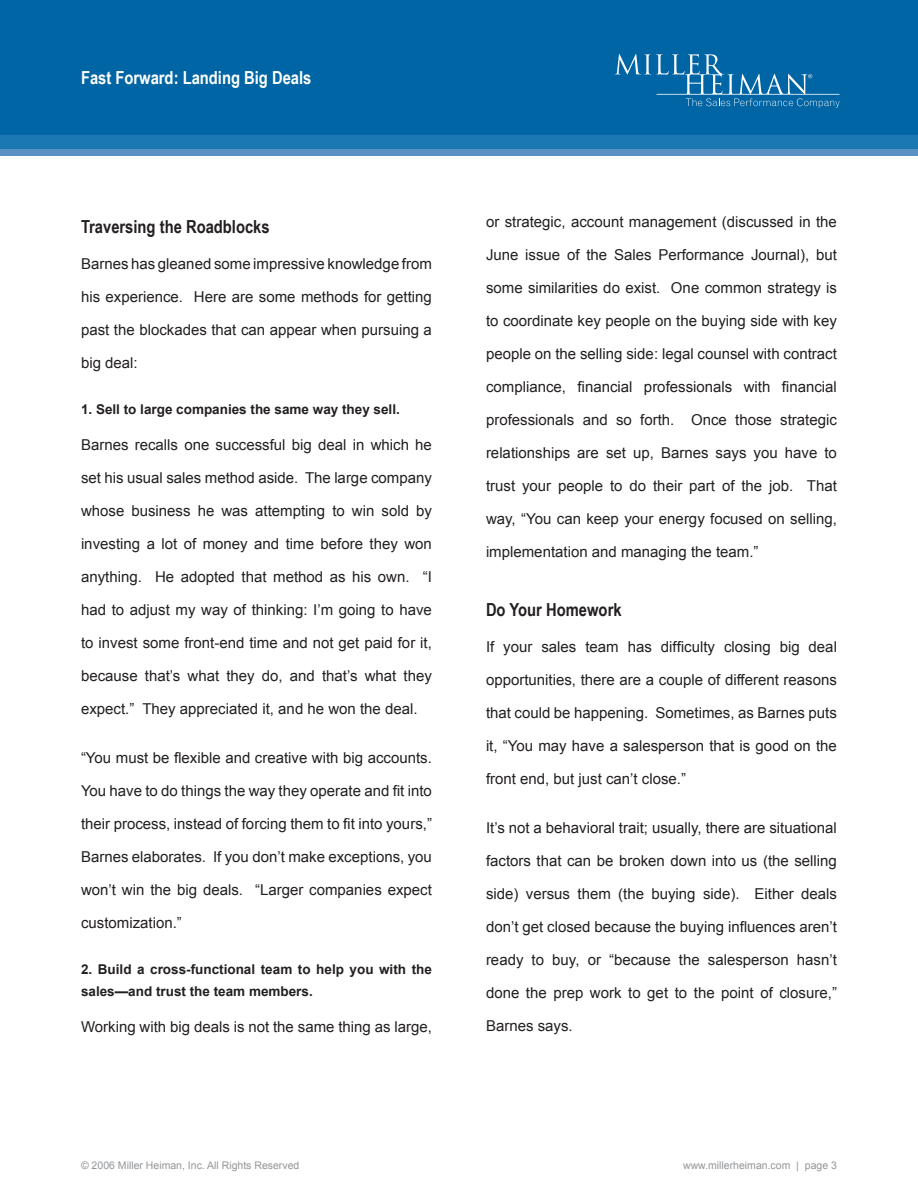
<style>
.page{position:relative;width:918px;height:1188px;background:#fff}
.page>*{position:absolute;margin:0;border:0;box-sizing:border-box;transform-origin:0 0}
.t1{font:700 18px "Arial Narrow";color:#231f20}
.t2{font:700 18px "Arial Narrow";color:#fff}
.Body{font:15px "Arial";color:#231f20}
.Sub_Header{font:700 13.5px/22.2px "Arial";color:#231f20}
.t3{font:10.5px "Arial";color:#939598}
</style>
<div class="page">
<div style="left:0;top:121px;width:918px;height:35px;background:#5a90c2"></div>
<div style="left:0;top:125px;width:918px;height:23px;background:#1b78b2"></div>
<div style="left:0;top:0;width:918px;height:135px;background:#0065a4"></div>
<svg style="left:615px;top:54px;width:225px;height:54px"></svg>
<p class="t2" style="left:81px;top:64px;width:232px">Fast Forward: Landing Big Deals</p>
<p class="t1" style="left:81px;top:213px;width:190px">Traversing the Roadblocks</p>
<p class="Body" style="left:81px;top:253px;width:352px">Barnes has gleaned some impressive knowledge from</p>
<p class="Body" style="left:81px;top:286px;width:352px">his experience. Here are some methods for getting</p>
<p class="Body" style="left:81px;top:319px;width:352px">past the blockades that can appear when pursuing a</p>
<p class="Body" style="left:81px;top:352px;width:58px">big deal:</p>
<p class="Sub_Header" style="left:81px;top:399px;width:320px">1. Sell to large companies the same way they sell.</p>
<p class="Body" style="left:81px;top:435px;width:352px">Barnes recalls one successful big deal in which he</p>
<p class="Body" style="left:81px;top:468px;width:352px">set his usual sales method aside. The large company</p>
<p class="Body" style="left:81px;top:501px;width:352px">whose business he was attempting to win sold by</p>
<p class="Body" style="left:81px;top:534px;width:352px">investing a lot of money and time before they won</p>
<p class="Body" style="left:81px;top:567px;width:352px">anything. He adopted that method as his own. “I</p>
<p class="Body" style="left:81px;top:600px;width:352px">had to adjust my way of thinking: I’m going to have</p>
<p class="Body" style="left:81px;top:633px;width:352px">to invest some front-end time and not get paid for it,</p>
<p class="Body" style="left:81px;top:666px;width:352px">because that’s what they do, and that’s what they</p>
<p class="Body" style="left:81px;top:699px;width:338px">expect.” They appreciated it, and he won the deal.</p>
<p class="Body" style="left:81px;top:748px;width:352px">“You must be flexible and creative with big accounts.</p>
<p class="Body" style="left:81px;top:781px;width:352px">You have to do things the way they operate and fit into</p>
<p class="Body" style="left:81px;top:814px;width:352px">their process, instead of forcing them to fit into yours,”</p>
<p class="Body" style="left:81px;top:847px;width:352px">Barnes elaborates. If you don’t make exceptions, you</p>
<p class="Body" style="left:81px;top:880px;width:352px">won’t win the big deals. “Larger companies expect</p>
<p class="Body" style="left:81px;top:913px;width:102px">customization.”</p>
<p class="Sub_Header" style="left:81px;top:959px;width:352px">2. Build a cross-functional team to help you with the sales—and trust the team members.</p>
<p class="Body" style="left:81px;top:1017px;width:352px">Working with big deals is not the same thing as large,</p>
<p class="Body" style="left:486px;top:212px;width:352px">or strategic, account management (discussed in the</p>
<p class="Body" style="left:486px;top:245px;width:352px">June issue of the Sales Performance Journal), but</p>
<p class="Body" style="left:486px;top:278px;width:353px">some similarities do exist. One common strategy is</p>
<p class="Body" style="left:486px;top:311px;width:352px">to coordinate key people on the buying side with key</p>
<p class="Body" style="left:486px;top:344px;width:352px">people on the selling side: legal counsel with contract</p>
<p class="Body" style="left:486px;top:377px;width:352px">compliance, financial professionals with financial</p>
<p class="Body" style="left:486px;top:410px;width:352px">professionals and so forth. Once those strategic</p>
<p class="Body" style="left:486px;top:443px;width:352px">relationships are set up, Barnes says you have to</p>
<p class="Body" style="left:486px;top:476px;width:352px">trust your people to do their part of the job. That</p>
<p class="Body" style="left:486px;top:509px;width:352px">way, “You can keep your energy focused on selling,</p>
<p class="Body" style="left:486px;top:542px;width:274px">implementation and managing the team.”</p>
<p class="t1" style="left:486px;top:596px;width:137px">Do Your Homework</p>
<p class="Body" style="left:486px;top:637px;width:352px">If your sales team has difficulty closing big deal</p>
<p class="Body" style="left:486px;top:670px;width:352px">opportunities, there are a couple of different reasons</p>
<p class="Body" style="left:486px;top:703px;width:352px">that could be happening. Sometimes, as Barnes puts</p>
<p class="Body" style="left:486px;top:736px;width:352px">it, “You may have a salesperson that is good on the</p>
<p class="Body" style="left:486px;top:769px;width:202px">front end, but just can’t close.”</p>
<p class="Body" style="left:486px;top:818px;width:352px">It’s not a behavioral trait; usually, there are situational</p>
<p class="Body" style="left:486px;top:851px;width:352px">factors that can be broken down into us (the selling</p>
<p class="Body" style="left:486px;top:884px;width:352px">side) versus them (the buying side). Either deals</p>
<p class="Body" style="left:486px;top:917px;width:352px">don’t get closed because the buying influences aren’t</p>
<p class="Body" style="left:486px;top:950px;width:352px">ready to buy, or “because the salesperson hasn’t</p>
<p class="Body" style="left:486px;top:983px;width:352px">done the prep work to get to the point of closure,”</p>
<p class="Body" style="left:486px;top:1016px;width:88px">Barnes says.</p>
<p class="t3" style="left:81px;top:1158px;width:220px">© 2006 Miller Heiman, Inc. All Rights Reserved</p>
<p class="t3" style="left:683px;top:1158px;width:147px">www.millerheiman.com | page</p>
</div>
